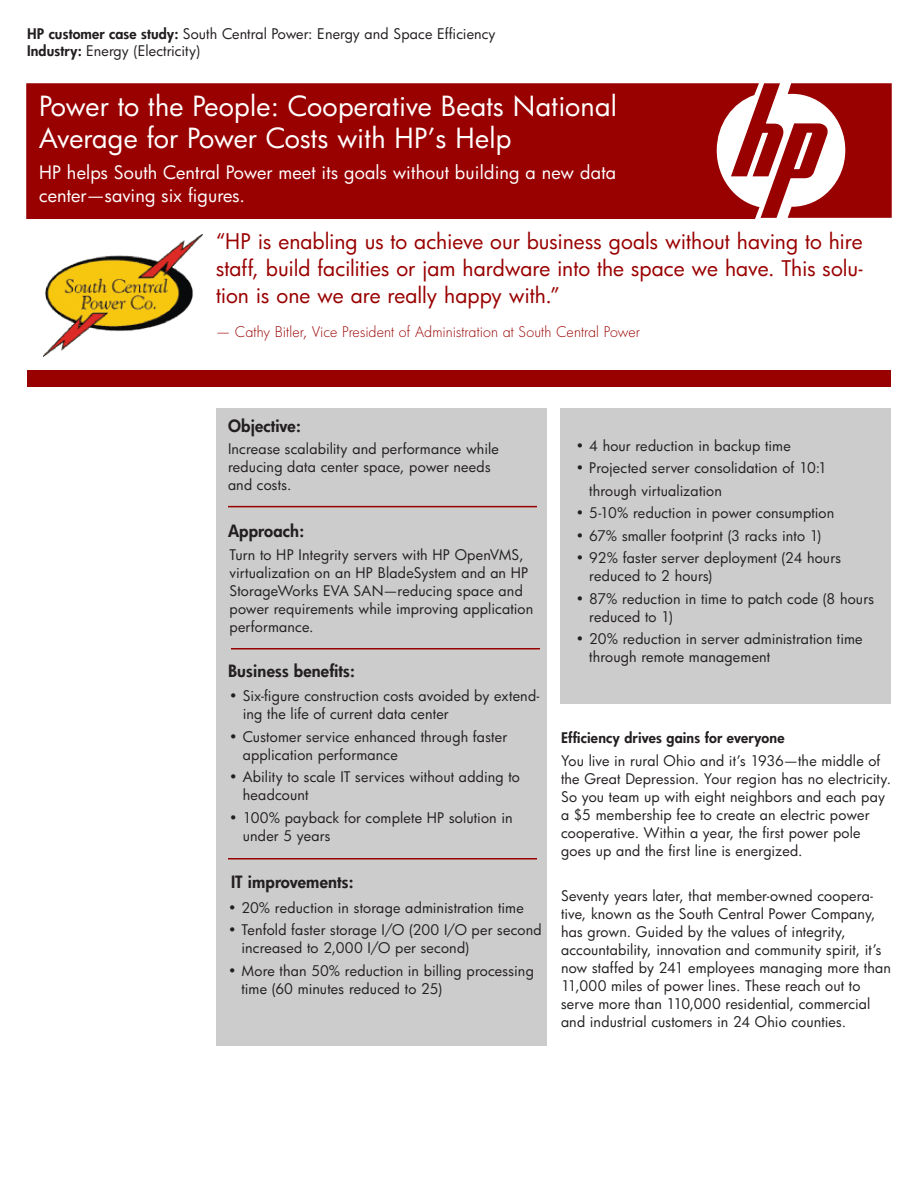
<style>
.page{position:relative;width:918px;height:1188px;background:#fff}
.page>*{position:absolute;margin:0;border:0;box-sizing:border-box;transform-origin:0 0}
.t1{font:27px "Futura";letter-spacing:.01em;color:#fff}
.t2{font:21px/27px "Futura";letter-spacing:-.005em;color:#900;text-align:justify}
.t3{font:18px "Futura";letter-spacing:.01em;color:#fff}
.t4{font:800 16.5px "Futura";letter-spacing:.01em;color:#231f20}
.bullets{font:14.25px/18px "Futura";letter-spacing:.01em;color:#231f20}
.t5{font:300 14.25px "Futura";letter-spacing:.005em;color:#900}
.bullets-2{font:800 14.25px "Futura";letter-spacing:.015em;color:#231f20}
.s1{font-weight:800}
</style>
<div class="page">
<div style="left:26px;top:83px;width:704px;height:136px;background:#900"></div>
<svg style="left:730px;top:83px;width:162px;height:136px"></svg>
<div style="left:216px;top:408px;width:330px;height:638px;background:#ccc"></div>
<hr style="left:228px;top:506px;width:309px;height:1px;background:#900">
<hr style="left:231px;top:648px;width:309px;height:2px;background:#900">
<hr style="left:228px;top:858px;width:309px;height:2px;background:#900">
<div style="left:27px;top:370px;width:864px;height:17px;background:#900"></div>
<div style="left:561px;top:408px;width:330px;height:296px;background:#ccc"></div>
<img style="left:44px;top:235px;width:158px;height:122px">
<p class="bullets" style="left:27px;top:24px;width:470px"><span class="s1">HP customer case study:</span> South Central Power: Energy and Space Efficiency</p>
<p class="bullets" style="left:27px;top:41px;width:175px"><span class="s1">Industry:</span> Energy (Electricity)</p>
<p class="t1" style="left:39px;top:88px;width:580px">Power to the People: Cooperative Beats National</p>
<p class="t1" style="left:39px;top:120px;width:474px">Average for Power Costs with HP’s Help</p>
<p class="t3" style="left:39px;top:161px;width:579px">HP helps South Central Power meet its goals without building a new data</p>
<p class="t3" style="left:39px;top:183px;width:208px">center—saving six figures.</p>
<p class="t2" style="left:216px;top:228px;width:648px">“HP is enabling us to achieve our business goals without having to hire staff, build facilities or jam hardware into the space we have. This solu&shy;tion is one we are really happy with.”</p>
<p class="t5" style="left:216px;top:322px;width:425px">— Cathy Bitler, Vice President of Administration at South Central Power</p>
<p class="t4" style="left:228px;top:415px;width:74px">Objective:</p>
<p class="bullets" style="left:228px;top:439px;width:272px">Increase scalability and performance while reducing data center space, power needs and costs.</p>
<p class="t4" style="left:228px;top:520px;width:78px">Approach:</p>
<p class="bullets" style="left:230px;top:546px;width:305px">Turn to HP Integrity servers with HP OpenVMS, virtualization on an HP BladeSystem and an HP StorageWorks EVA SAN—reducing space and power requirements while improving application performance.</p>
<p class="t4" style="left:228px;top:660px;width:128px">Business benefits:</p>
<p class="bullets" style="left:243px;top:687px;width:298px;text-indent:-13px">• Six-figure construction costs avoided by extend&shy;ing the life of current data center</p>
<p class="bullets" style="left:243px;top:727px;width:266px;text-indent:-13px">• Customer service enhanced through faster application performance</p>
<p class="bullets" style="left:243px;top:768px;width:279px;text-indent:-13px">• Ability to scale IT services without adding to headcount</p>
<p class="bullets" style="left:243px;top:808px;width:271px;text-indent:-13px">• 100% payback for complete HP solution in under 5 years</p>
<p class="t4" style="left:231px;top:871px;width:124px">IT improvements:</p>
<p class="bullets" style="left:228px;top:898px;width:297px">• 20% reduction in storage administration time</p>
<p class="bullets" style="left:241px;top:921px;width:302px;text-indent:-13px">• Tenfold faster storage I/O (200 I/O per second increased to 2,000 I/O per second)</p>
<p class="bullets" style="left:241px;top:961px;width:294px;text-indent:-13px">• More than 50% reduction in billing processing time (60 minutes reduced to 25)</p>
<p class="bullets" style="left:576px;top:436px;width:217px">• 4 hour reduction in backup time</p>
<p class="bullets" style="left:576px;top:459px;width:253px">• Projected server consolidation of 10:1</p>
<p class="bullets" style="left:589px;top:481px;width:134px">through virtualization</p>
<p class="bullets" style="left:576px;top:504px;width:260px">• 5-10% reduction in power consumption</p>
<p class="bullets" style="left:576px;top:526px;width:247px">• 67% smaller footprint (3 racks into 1)</p>
<p class="bullets" style="left:589px;top:549px;width:253px;text-indent:-13px">• 92% faster server deployment (24 hours reduced to 2 hours)</p>
<p class="bullets" style="left:589px;top:589px;width:286px;text-indent:-13px">• 87% reduction in time to patch code (8 hours reduced to 1)</p>
<p class="bullets" style="left:589px;top:630px;width:275px;text-indent:-13px">• 20% reduction in server administration time through remote management</p>
<p class="bullets-2" style="left:561px;top:729px;width:225px">Efficiency drives gains for everyone</p>
<p class="bullets" style="left:561px;top:751px;width:332px">You live in rural Ohio and it’s 1936—the middle of the Great Depression. Your region has no electricity.<br>So you team up with eight neighbors and each pay a $5 membership fee to create an electric power cooperative. Within a year, the first power pole goes up and the first line is energized.</p>
<p class="bullets" style="left:561px;top:886px;width:331px">Seventy years later, that member-owned coopera&shy;tive, known as the South Central Power Company, has grown. Guided by the values of integrity, accountability, innovation and community spirit, it’s now staffed by 241 employees managing more than 11,000 miles of power lines. These reach out to serve more than 110,000 residential, commercial and industrial customers in 24 Ohio counties.</p>
</div>
